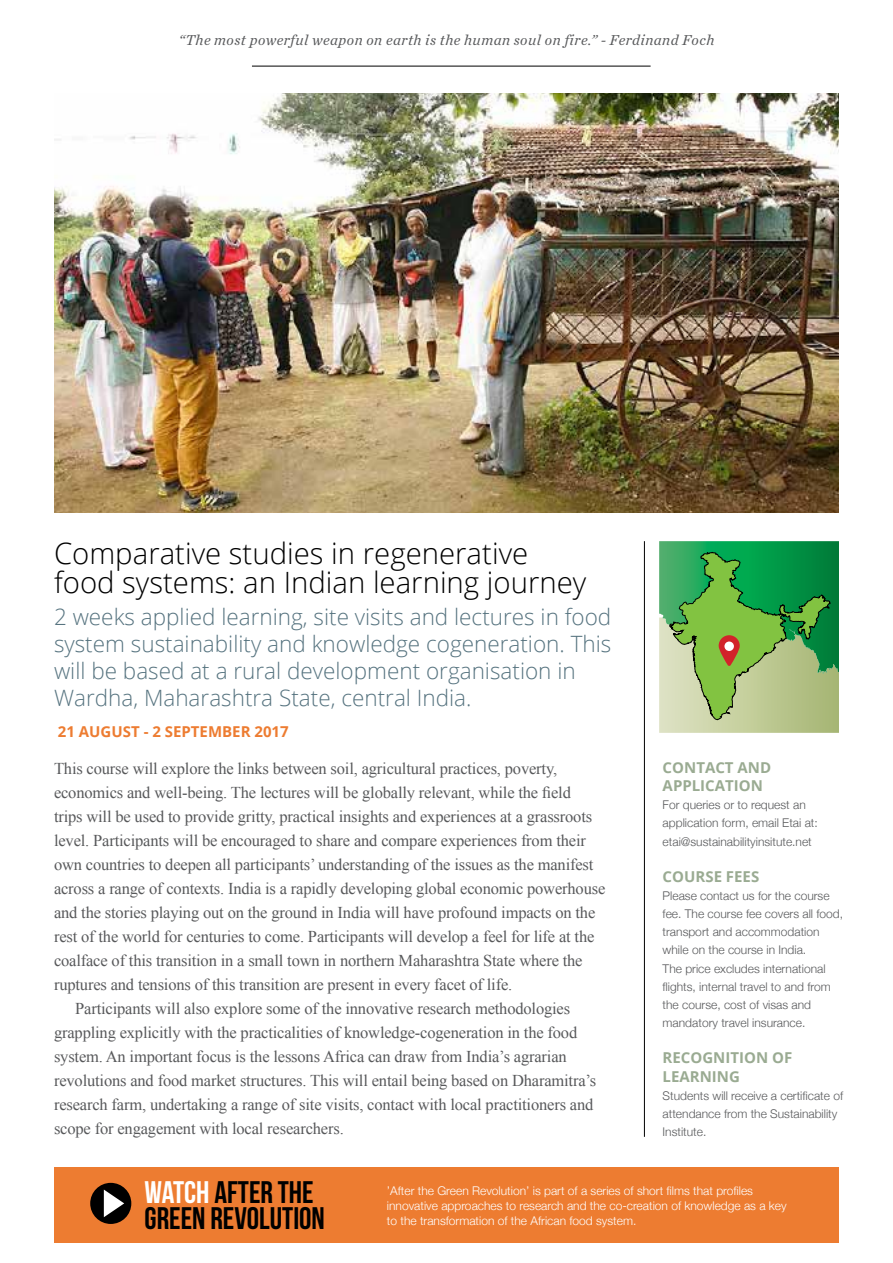
<style>
.page{position:relative;width:893px;height:1263px;background:#fff}
.page>*{position:absolute;margin:0;border:0;box-sizing:border-box;transform-origin:0 0}
.t1{font:31.2px/26.5px "Bebas Neue";color:#000}
.t2{font:300 29.4px/29.5px "Open Sans";color:#000}
.t3{font:300 22.5px/27px "Open Sans";color:#577480}
.t4{font:16.5px "Times New Roman";letter-spacing:-.01em;color:#58595b}
.t5{font:italic 15px "Chronicle Text G1";letter-spacing:.03em;color:#58595b}
.t6{font:700 15px/18.1px "Open Sans";color:#9aab92}
.t7{font:700 15px "Open Sans";color:#ed7c31}
.t8{font:300 12px/18.1px "Helvetica Neue";color:#58595b}
.t9{font:300 12px/15.1px "Helvetica Neue";color:#fff}
.s1{color:#fff}
</style>
<div class="page">
<hr style="left:644px;top:541px;width:1px;height:596px;background:#000">
<hr style="left:252px;top:66px;width:399px;height:1px;background:#000">
<img style="left:54px;top:94px;width:785px;height:418px">
<svg style="left:659px;top:541px;width:180px;height:192px;background:#6fb065"></svg>
<div style="left:724px;top:641px;width:10px;height:10px;background:#fff;border-radius:50%"></div>
<div style="left:54px;top:1167px;width:785px;height:75px;background:#ed7c31"></div>
<div style="left:90px;top:1183px;width:41px;height:41px;background:#000;border-radius:50%"></div>
<svg style="left:104px;top:1189px;width:20px;height:28px"></svg>
<p class="t5" style="left:179px;top:29px;width:537px">“The most powerful weapon on earth is the human soul on fire.” - Ferdinand Foch</p>
<h2 class="t2" style="left:54px;top:537px;width:534px">Comparative studies in regenerative food systems: an Indian learning journey</h2>
<h3 class="t3" style="left:54px;top:603px;width:559px">2 weeks applied learning, site visits and lectures in food system sustainability and knowledge cogeneration. This will be based at a rural development organisation in Wardha, Maharashtra State, central India.</h3>
<p class="t7" style="left:58px;top:721px;width:232px">21 AUGUST - 2 SEPTEMBER 2017</p>
<p class="t4" style="left:54px;top:757px;width:505px">This course will explore the links between soil, agricultural practices, poverty,</p>
<p class="t4" style="left:54px;top:781px;width:518px">economics and well-being. The lectures will be globally relevant, while the field</p>
<p class="t4" style="left:54px;top:805px;width:540px">trips will be used to provide gritty, practical insights and experiences at a grassroots</p>
<p class="t4" style="left:54px;top:829px;width:533px">level. Participants will be encouraged to share and compare experiences from their</p>
<p class="t4" style="left:54px;top:853px;width:541px">own countries to deepen all participants’ understanding of the issues as the manifest</p>
<p class="t4" style="left:54px;top:877px;width:553px">across a range of contexts. India is a rapidly developing global economic powerhouse</p>
<p class="t4" style="left:54px;top:901px;width:543px">and the stories playing out on the ground in India will have profound impacts on the</p>
<p class="t4" style="left:54px;top:925px;width:542px">rest of the world for centuries to come. Participants will develop a feel for life at the</p>
<p class="t4" style="left:54px;top:949px;width:530px">coalface of this transition in a small town in northern Maharashtra State where the</p>
<p class="t4" style="left:54px;top:973px;width:460px">ruptures and tensions of this transition are present in every facet of life.</p>
<p class="t4" style="left:75px;top:997px;width:496px">Participants will also explore some of the innovative research methodologies</p>
<p class="t4" style="left:54px;top:1021px;width:525px">grappling explicitly with the practicalities of knowledge-cogeneration in the food</p>
<p class="t4" style="left:54px;top:1045px;width:514px">system. An important focus is the lessons Africa can draw from India’s agrarian</p>
<p class="t4" style="left:54px;top:1069px;width:544px">revolutions and food market structures. This will entail being based on Dharamitra’s</p>
<p class="t4" style="left:54px;top:1093px;width:541px">research farm, undertaking a range of site visits, contact with local practitioners and</p>
<p class="t4" style="left:54px;top:1117px;width:291px">scope for engagement with local researchers.</p>
<p class="t6" style="left:663px;top:758px;width:110px">CONTACT AND<br>APPLICATION</p>
<p class="t8" style="left:663px;top:795px;width:157px">For queries or to request an application form, email Etai at: etai@sustainabilityinsitute.net</p>
<p class="t6" style="left:663px;top:867px;width:98px">COURSE FEES</p>
<p class="t8" style="left:663px;top:886px;width:182px">Please contact us for the course fee. The course fee covers all food, transport and accommodation while on the course in India.<br>The price excludes international flights, internal travel to and from the course, cost of visas and mandatory travel insurance.</p>
<p class="t6" style="left:663px;top:1048px;width:131px">RECOGNITION OF<br>LEARNING</p>
<p class="t8" style="left:663px;top:1085px;width:182px">Students will receive a certificate of attendance from the Sustainability<br>Institute.</p>
<h1 class="t1" style="left:145px;top:1178px;width:182px"><span class="s1">WATCH</span> AFTER THE<br>GREEN REVOLUTION</h1>
<p class="t9" style="left:387px;top:1182px;width:401px">’After the Green Revolution’ is part of a series of short films that profiles innovative approaches to research and the co-creation of knowledge as a key to the transformation of the African food system.</p>
</div>
